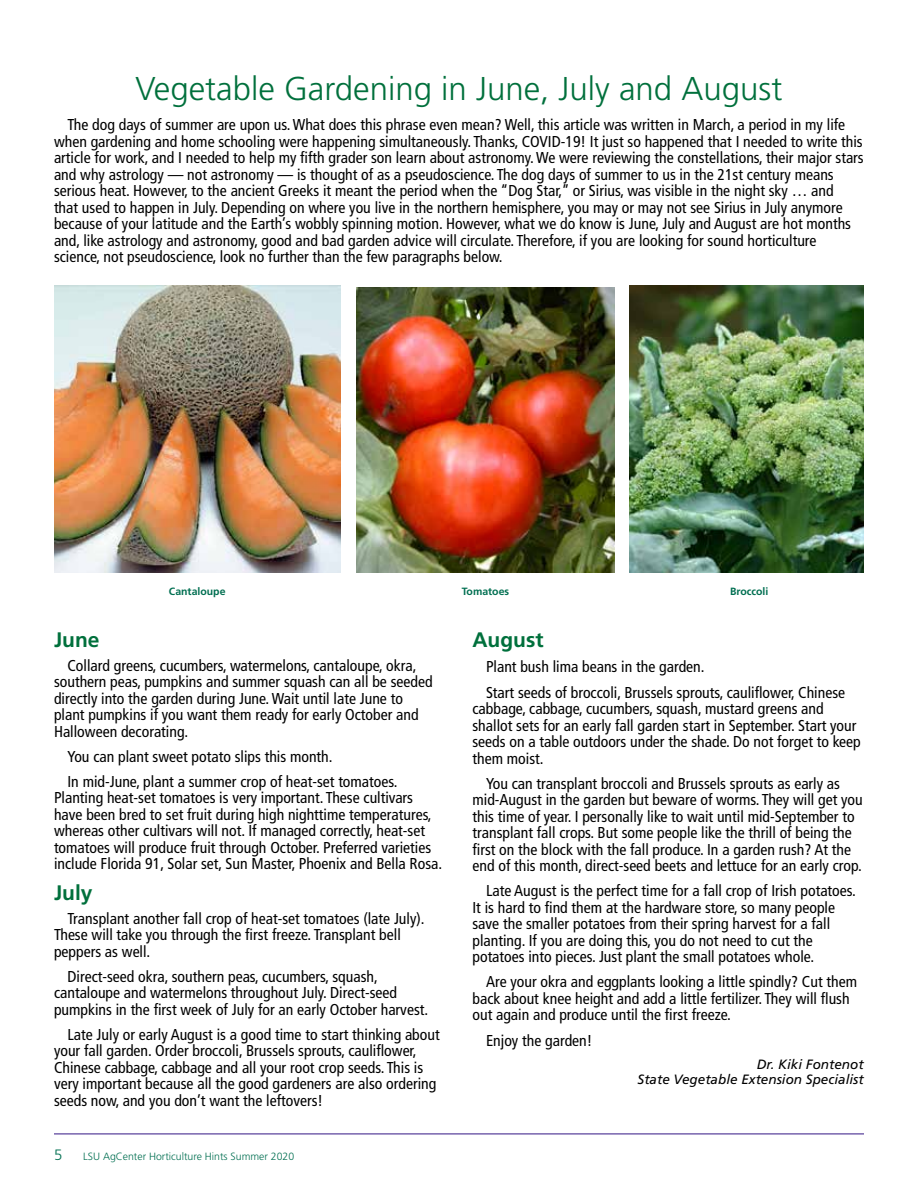
<style>
.page{position:relative;width:918px;height:1188px;background:#fff}
.page>*{position:absolute;margin:0;border:0;box-sizing:border-box;transform-origin:0 0}
.Headings_H1{font:300 33px "Frutiger LT Std";color:#00703c}
.Subhead_H2{font:700 21px "Frutiger LT Std";color:#00703c}
.Body_text_P{font:700 21px "Frutiger LT Std";color:#00703c}
.Body_text_P-2{font:condensed 15.75px/16.5px "Frutiger LT Std";color:#000}
.t1{font:300 15px "Frutiger LT Std";color:#006f51}
.author_name_P{font:italic 13.5px "Frutiger LT Std";color:#000}
.t2{font:300 10.5px "Frutiger LT Std";color:#006f51}
.Caption_P{font:700 10.5px "Frutiger LT Std";color:#006f51}
</style>
<div class="page">
<hr style="left:54px;top:1133px;width:810px;height:1px;background:#492f92">
<img style="left:54px;top:286px;width:286px;height:287px">
<img style="left:629px;top:286px;width:235px;height:287px">
<img style="left:357px;top:287px;width:258px;height:286px">
<h1 class="Headings_H1" style="left:136px;top:70px;width:648px">Vegetable Gardening in June, July and August</h1>
<p class="Body_text_P-2" style="left:54px;top:117px;width:811px;text-indent:14px">The dog days of summer are upon us. What does this phrase even mean? Well, this article was written in March, a period in my life when gardening and home schooling were happening simultaneously. Thanks, COVID-19! It just so happened that I needed to write this article for work, and I needed to help my fifth grader son learn about astronomy. We were reviewing the constellations, their major stars and why astrology — not astronomy — is thought of as a pseudoscience. The dog days of summer to us in the 21st century means serious heat. However, to the ancient Greeks it meant the period when the “Dog Star,” or Sirius, was visible in the night sky … and<br>that used to happen in July. Depending on where you live in the northern hemisphere, you may or may not see Sirius in July anymore because of your latitude and the Earth’s wobbly spinning motion. However, what we do know is June, July and August are hot months and, like astrology and astronomy, good and bad garden advice will circulate. Therefore, if you are looking for sound horticulture science, not pseudoscience, look no further than the few paragraphs below.</p>
<p class="Caption_P" style="left:169px;top:585px;width:58px">Cantaloupe</p>
<p class="Caption_P" style="left:462px;top:585px;width:49px">Tomatoes</p>
<p class="Caption_P" style="left:730px;top:585px;width:40px">Broccoli</p>
<h2 class="Subhead_H2" style="left:54px;top:628px;width:47px">June</h2>
<p class="Body_text_P-2" style="left:54px;top:657px;width:380px;text-indent:14px">Collard greens, cucumbers, watermelons, cantaloupe, okra, southern peas, pumpkins and summer squash can all be seeded directly into the garden during June. Wait until late June to plant pumpkins if you want them ready for early October and Halloween decorating.</p>
<p class="Body_text_P-2" style="left:68px;top:748px;width:267px">You can plant sweet potato slips this month.</p>
<p class="Body_text_P-2" style="left:54px;top:773px;width:390px;text-indent:14px">In mid-June, plant a summer crop of heat-set tomatoes.<br>Planting heat-set tomatoes is very important. These cultivars have been bred to set fruit during high nighttime temperatures, whereas other cultivars will not. If managed correctly, heat-set tomatoes will produce fruit through October. Preferred varieties include Florida 91, Solar set, Sun Master, Phoenix and Bella Rosa.</p>
<h2 class="Subhead_H2" style="left:54px;top:881px;width:40px">July</h2>
<p class="Body_text_P-2" style="left:54px;top:910px;width:372px;text-indent:14px">Transplant another fall crop of heat-set tomatoes (late July).<br>These will take you through the first freeze. Transplant bell peppers as well.</p>
<p class="Body_text_P-2" style="left:54px;top:968px;width:376px;text-indent:14px">Direct-seed okra, southern peas, cucumbers, squash, cantaloupe and watermelons throughout July. Direct-seed pumpkins in the first week of July for an early October harvest.</p>
<p class="Body_text_P-2" style="left:54px;top:1026px;width:387px;text-indent:14px">Late July or early August is a good time to start thinking about your fall garden. Order broccoli, Brussels sprouts, cauliflower, Chinese cabbage, cabbage and all your root crop seeds. This is very important because all the good gardeners are also ordering seeds now, and you don’t want the leftovers!</p>
<p class="t1" style="left:54px;top:1147px;width:10px">5</p>
<p class="t2" style="left:83px;top:1151px;width:213px">LSU AgCenter Horticulture Hints Summer 2020</p>
<p class="Body_text_P" style="left:472px;top:628px;width:73px">August</p>
<p class="Body_text_P-2" style="left:486px;top:659px;width:220px">Plant bush lima beans in the garden.</p>
<p class="Body_text_P-2" style="left:472px;top:684px;width:390px;text-indent:14px">Start seeds of broccoli, Brussels sprouts, cauliflower, Chinese cabbage, cabbage, cucumbers, squash, mustard greens and shallot sets for an early fall garden start in September. Start your seeds on a table outdoors under the shade. Do not forget to keep them moist.</p>
<p class="Body_text_P-2" style="left:472px;top:775px;width:392px;text-indent:14px">You can transplant broccoli and Brussels sprouts as early as mid-August in the garden but beware of worms. They will get you this time of year. I personally like to wait until mid-September to transplant fall crops. But some people like the thrill of being the first on the block with the fall produce. In a garden rush? At the end of this month, direct-seed beets and lettuce for an early crop.</p>
<p class="Body_text_P-2" style="left:472px;top:883px;width:385px;text-indent:14px">Late August is the perfect time for a fall crop of Irish potatoes.<br>It is hard to find them at the hardware store, so many people save the smaller potatoes from their spring harvest for a fall planting. If you are doing this, you do not need to cut the potatoes into pieces. Just plant the small potatoes whole.</p>
<p class="Body_text_P-2" style="left:472px;top:974px;width:386px;text-indent:14px">Are your okra and eggplants looking a little spindly? Cut them back about knee height and add a little fertilizer. They will flush out again and produce until the first freeze.</p>
<p class="Body_text_P-2" style="left:486px;top:1032px;width:108px">Enjoy the garden!</p>
<p class="author_name_P" style="left:757px;top:1057px;width:108px">Dr. Kiki Fontenot</p>
<p class="author_name_P" style="left:638px;top:1072px;width:228px">State Vegetable Extension Specialist</p>
</div>
